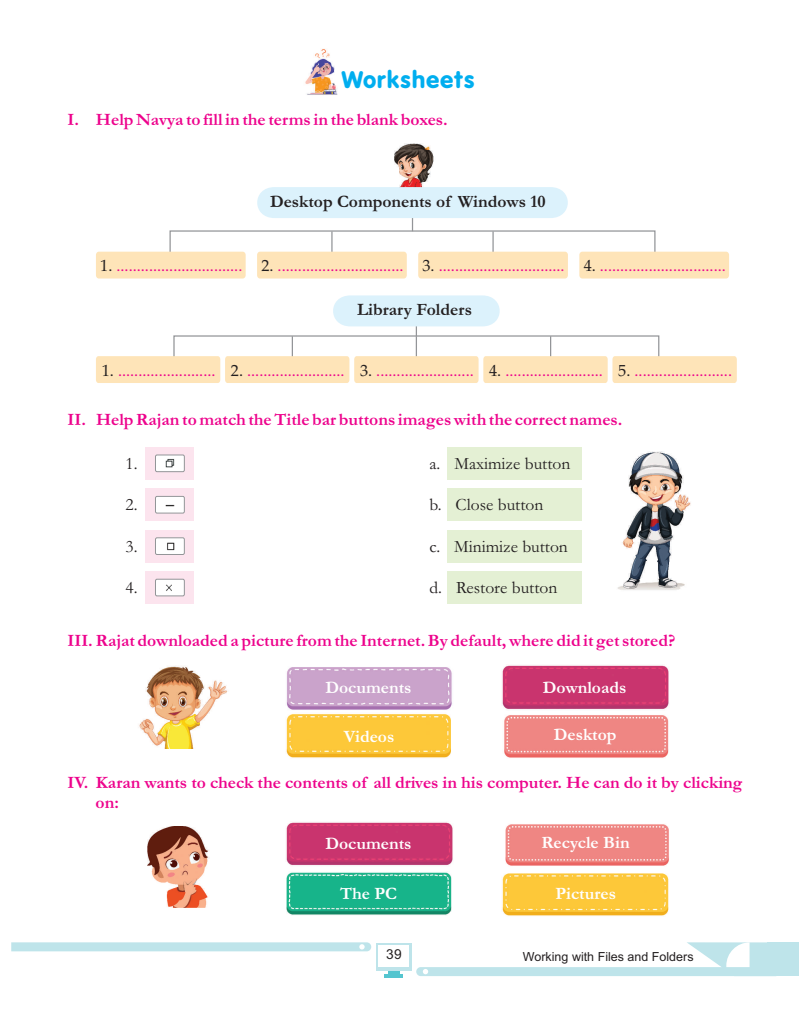
<style>
.page{position:relative;width:810px;height:1035px;background:#fff}
.page>*{position:absolute;margin:0;border:0;box-sizing:border-box;transform-origin:0 0}
.t1{font:25px "VAG Round";color:#00aeef}
.t2{font:italic 500 17.5px/19.6px "Garamond";color:#ed028c}
.t3{font:italic 500 17.5px "Garamond";color:#231f20}
.t4{font:italic 500 17.5px "Garamond";color:#fff}
.t5{font:italic 500 17.5px "Garamond";color:#231f20}
.t6{font:16.25px "Palatino Linotype";color:#ed028c}
.t7{font:13.75px "Arial";color:#231f20}
.t8{font:12.5px "Arial";color:#231f20}
.s1{color:#231f20}
</style>
<div class="page">
<svg style="left:96px;top:295px;width:641px;height:88px"></svg>
<div style="left:146px;top:447px;width:48px;height:33px;background:#fce4ee"></div>
<img style="left:155px;top:455px;width:29px;height:17px;border-radius:2px">
<div style="left:155px;top:455px;width:30px;height:17px;border:1px solid #939598;border-radius:2px"></div>
<div style="left:146px;top:530px;width:48px;height:33px;background:#fce4ee"></div>
<img style="left:155px;top:538px;width:29px;height:16px;border-radius:2px">
<div style="left:155px;top:537px;width:30px;height:18px;border:1px solid #939598;border-radius:2px"></div>
<div style="left:146px;top:488px;width:48px;height:33px;background:#fce4ee"></div>
<img style="left:155px;top:496px;width:29px;height:17px;border-radius:2px">
<div style="left:155px;top:496px;width:30px;height:17px;border:1px solid #939598;border-radius:2px"></div>
<div style="left:146px;top:571px;width:48px;height:33px;background:#fce4ee"></div>
<div style="left:155px;top:579px;width:29px;height:17px;background:#fff;border-radius:2px"></div>
<img style="left:166px;top:584px;width:6px;height:7px">
<div style="left:155px;top:579px;width:30px;height:17px;border:1px solid #939598;border-radius:2px"></div>
<div style="left:447px;top:488px;width:135px;height:33px;background:#e4f0d4"></div>
<div style="left:447px;top:530px;width:135px;height:33px;background:#e4f0d4"></div>
<div style="left:447px;top:571px;width:135px;height:33px;background:#e4f0d4"></div>
<div style="left:447px;top:447px;width:135px;height:33px;background:#e4f0d4"></div>
<img style="left:394px;top:143px;width:40px;height:44px">
<svg style="left:257px;top:187px;width:311px;height:43px"></svg>
<div style="left:169px;top:230px;width:487px;height:29px;border:1px solid #939598"></div>
<hr style="left:331px;top:231px;width:2px;height:23px;background:#939598">
<hr style="left:492px;top:231px;width:2px;height:23px;background:#939598">
<div style="left:96px;top:252px;width:150px;height:27px;background:#fee4b8;border-radius:3px"></div>
<div style="left:257px;top:252px;width:150px;height:27px;background:#fee4b8;border-radius:3px"></div>
<div style="left:418px;top:252px;width:150px;height:27px;background:#fee4b8;border-radius:3px"></div>
<div style="left:579px;top:252px;width:150px;height:27px;background:#fee4b8;border-radius:3px"></div>
<img style="left:618px;top:451px;width:73px;height:139px">
<img style="left:305px;top:49px;width:33px;height:46px">
<div style="left:376px;top:943px;width:36px;height:28px;background:#bee4ea"></div>
<svg style="left:388px;top:971px;width:12px;height:3px"></svg>
<hr style="left:384px;top:974px;width:19px;height:3px;background:#54c5cf">
<div style="left:378px;top:945px;width:31px;height:21px;background:#fff"></div>
<svg style="left:11px;top:942px;width:360px;height:9px;background:#c1e5ea"></svg>
<svg style="left:416px;top:942px;width:351px;height:34px"></svg>
<div style="left:767px;top:942px;width:32px;height:34px;background:#bee4ea"></div>
<img style="left:286px;top:667px;width:166px;height:91px">
<img style="left:502px;top:665px;width:167px;height:45px">
<img style="left:504px;top:715px;width:165px;height:43px">
<img style="left:139px;top:666px;width:89px;height:83px">
<img style="left:287px;top:872px;width:165px;height:43px">
<img style="left:505px;top:824px;width:164px;height:42px">
<img style="left:286px;top:822px;width:167px;height:44px">
<img style="left:502px;top:873px;width:167px;height:43px">
<img style="left:147px;top:826px;width:62px;height:82px">
<h1 class="t1" style="left:341px;top:70px;width:136px">Worksheets</h1>
<p class="t2" style="left:68px;top:112px;width:382px">I. Help Navya to fill in the terms in the blank boxes.</p>
<p class="t5" style="left:270px;top:196px;width:277px">Desktop Components of Windows 10</p>
<p class="t6" style="left:100px;top:259px;width:627px"><span class="s1">1.</span> ............................... <span class="s1">2.</span> ............................... <span class="s1">3.</span> ............................... <span class="s1">4.</span> ...............................</p>
<p class="t5" style="left:357px;top:304px;width:116px">Library Folders</p>
<p class="t6" style="left:102px;top:364px;width:632px"><span class="s1">1.</span> ........................ <span class="s1">2.</span> ........................ <span class="s1">3.</span> ........................ <span class="s1">4.</span> ........................ <span class="s1">5.</span> ........................</p>
<p class="t2" style="left:67px;top:411px;width:556px">II. Help Rajan to match the Title bar buttons images with the correct names.</p>
<p class="t3" style="left:126px;top:457px;width:14px">1.</p>
<p class="t3" style="left:126px;top:499px;width:14px">2.</p>
<p class="t3" style="left:126px;top:540px;width:14px">3.</p>
<p class="t3" style="left:126px;top:582px;width:14px">4.</p>
<p class="t3" style="left:429px;top:458px;width:142px">a. Maximize button</p>
<p class="t3" style="left:430px;top:499px;width:115px">b. Close button</p>
<p class="t3" style="left:429px;top:540px;width:140px">c. Minimize button</p>
<p class="t3" style="left:429px;top:582px;width:129px">d. Restore button</p>
<p class="t2" style="left:67px;top:633px;width:609px">III. Rajat downloaded a picture from the Internet. By default, where did it get stored?</p>
<p class="t4" style="left:325px;top:681px;width:88px">Documents</p>
<p class="t4" style="left:543px;top:682px;width:85px">Downloads</p>
<p class="t4" style="left:344px;top:730px;width:52px">Videos</p>
<p class="t4" style="left:554px;top:728px;width:64px">Desktop</p>
<p class="t2" style="left:96px;top:775px;width:648px;text-indent:-28px">IV. Karan wants to check the contents of all drives in his computer. He can do it by clicking on:</p>
<p class="t4" style="left:325px;top:838px;width:88px">Documents</p>
<p class="t4" style="left:542px;top:837px;width:90px">Recycle Bin</p>
<p class="t4" style="left:340px;top:887px;width:59px">The PC</p>
<p class="t4" style="left:555px;top:887px;width:62px">Pictures</p>
<p class="t7" style="left:386px;top:949px;width:17px">39</p>
<p class="t8" style="left:523px;top:952px;width:172px">Working with Files and Folders</p>
</div>
